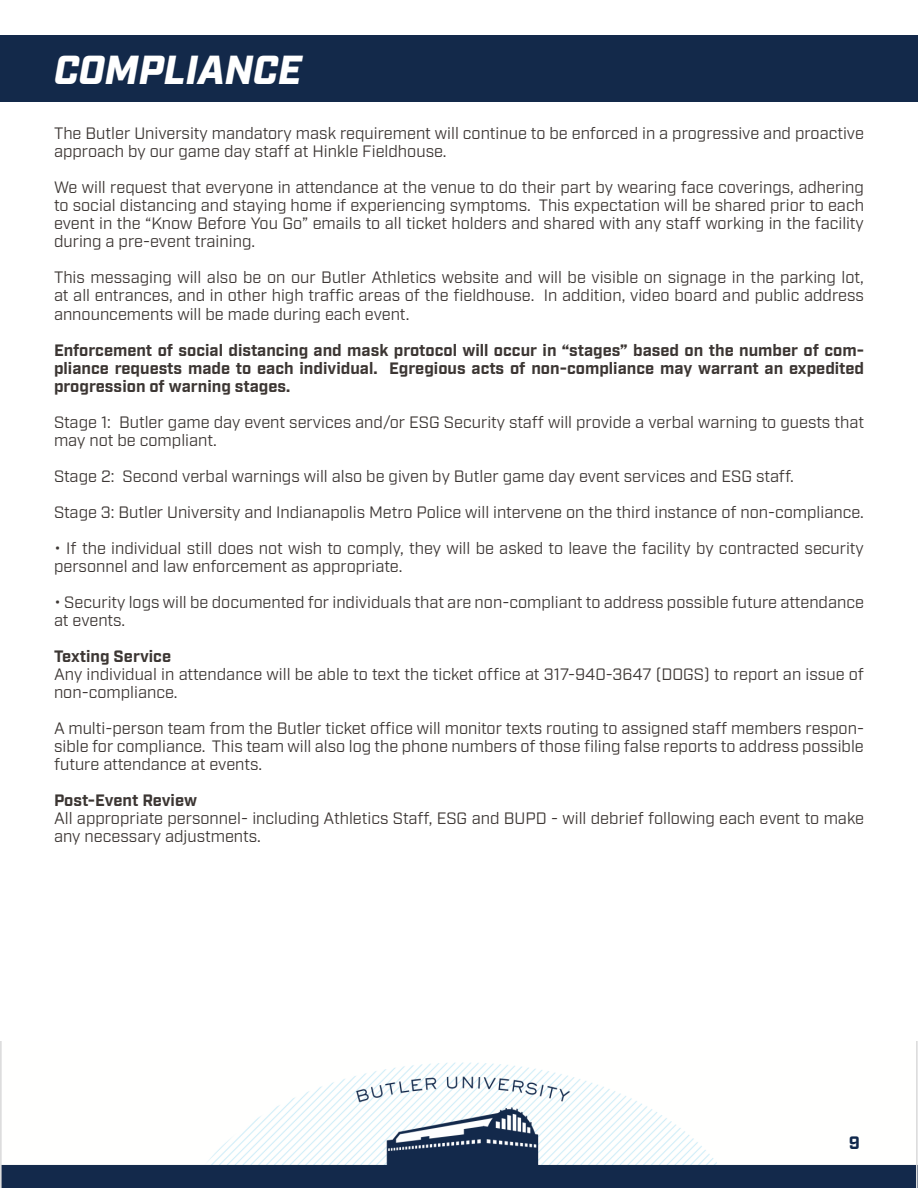
<style>
.page{position:relative;width:918px;height:1188px;background:#fff}
.page>*{position:absolute;margin:0;border:0;box-sizing:border-box;transform-origin:0 0}
.t1{font:italic 900 40.5px "Industry";color:#fff}
.t2{font:700 18px "Industry";color:#10284c}
.t3{font:16.5px/18px "Industry";color:#3c3633}
.t4{font:700 16.5px/18px "Industry";color:#3c3633;text-align:justify}
</style>
<div class="page">
<img style="left:0;top:1041px;width:918px;height:147px">
<div style="left:0;top:35px;width:918px;height:67px;background:#13294a"></div>
<h1 class="t1" style="left:54px;top:45px;width:249px">COMPLIANCE</h1>
<p class="t3" style="left:54px;top:125px;width:811px">The Butler University mandatory mask requirement will continue to be enforced in a progressive and proactive approach by our game day staff at Hinkle Fieldhouse.</p>
<p class="t3" style="left:54px;top:179px;width:812px;text-align:justify">We will request that everyone in attendance at the venue to do their part by wearing face coverings, adhering to social distancing and staying home if experiencing symptoms. This expectation will be shared prior to each event in the “Know Before You Go” emails to all ticket holders and shared with any staff working in the facility during a pre-event training.</p>
<p class="t3" style="left:54px;top:269px;width:812px;text-align:justify">This messaging will also be on our Butler Athletics website and will be visible on signage in the parking lot, at all entrances, and in other high traffic areas of the fieldhouse. In addition, video board and public address announcements will be made during each event.</p>
<p class="t4" style="left:54px;top:342px;width:812px">Enforcement of social distancing and mask protocol will occur in “stages” based on the number of com&shy;pliance requests made to each individual. Egregious acts of non-compliance may warrant an expedited progression of warning stages.</p>
<p class="t3" style="left:54px;top:413px;width:812px">Stage 1: Butler game day event services and/or ESG Security staff will provide a verbal warning to guests that may not be compliant.</p>
<p class="t3" style="left:54px;top:458px;width:811px;line-height:36px">Stage 2: Second verbal warnings will also be given by Butler game day event services and ESG staff.<br>Stage 3: Butler University and Indianapolis Metro Police will intervene on the third instance of non-compliance.</p>
<p class="t3" style="left:54px;top:539px;width:811px">• If the individual still does not wish to comply, they will be asked to leave the facility by contracted security personnel and law enforcement as appropriate.</p>
<p class="t3" style="left:54px;top:593px;width:812px">• Security logs will be documented for individuals that are non-compliant to address possible future attendance at events.</p>
<p class="t4" style="left:54px;top:648px;width:119px">Texting Service</p>
<p class="t3" style="left:54px;top:665px;width:812px">Any individual in attendance will be able to text the ticket office at 317-940-3647 (DOGS) to report an issue of non-compliance.</p>
<p class="t3" style="left:54px;top:719px;width:812px;text-align:justify">A multi-person team from the Butler ticket office will monitor texts routing to assigned staff members respon&shy;sible for compliance. This team will also log the phone numbers of those filing false reports to address possible future attendance at events.</p>
<p class="t4" style="left:54px;top:792px;width:144px">Post-Event Review</p>
<p class="t3" style="left:54px;top:809px;width:812px">All appropriate personnel- including Athletics Staff, ESG and BUPD - will debrief following each event to make any necessary adjustments.</p>
<p class="t2" style="left:849px;top:1132px;width:13px">9</p>
</div>
